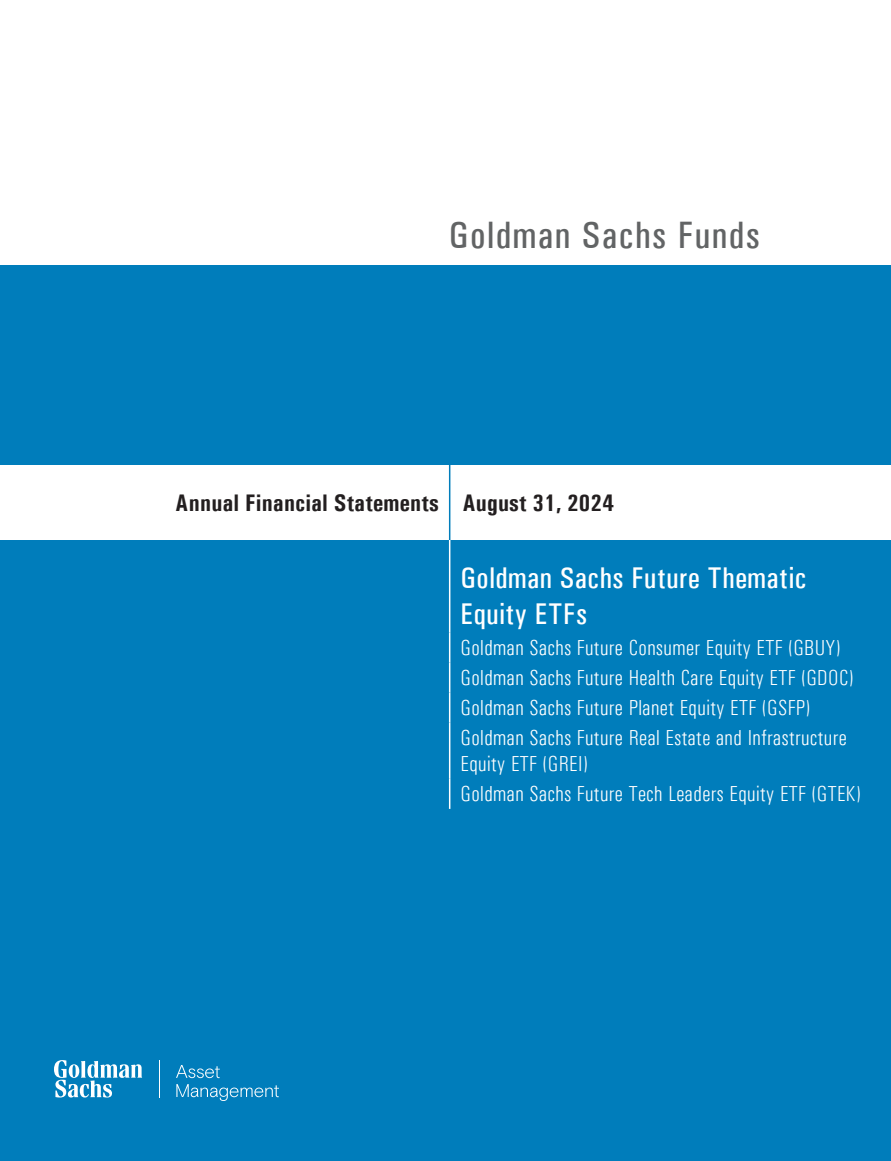
<style>
.page{position:relative;width:891px;height:1161px;background:#fff}
.page>*{position:absolute;margin:0;border:0;box-sizing:border-box;transform-origin:0 0}
.t1{font:500 condensed 38.25px "Univers";letter-spacing:.04em;color:#626465}
.FamilyName{font:500 condensed 30px "Univers";letter-spacing:.02em;color:#fff}
.t2{font:700 condensed 24px "Univers";letter-spacing:.01em;color:#231f20}
.FundName{font:300 condensed 21.75px "Univers";letter-spacing:.02em;color:#fff}
</style>
<div class="page">
<div style="left:0;top:265px;width:891px;height:199px;background:#007dbb"></div>
<div style="left:0;top:540px;width:891px;height:621px;background:#007dbb"></div>
<hr style="left:449px;top:464px;width:1px;height:76px;background:#007dbb">
<svg style="left:54px;top:1060px;width:88px;height:38px"></svg>
<hr style="left:159px;top:1060px;width:1px;height:37px;background:#fff">
<svg style="left:176px;top:1065px;width:44px;height:13px"></svg>
<svg style="left:176px;top:1084px;width:103px;height:17px"></svg>
<hr style="left:449px;top:540px;width:1px;height:92px;background:#fff">
<hr style="left:449px;top:632px;width:1px;height:30px;background:#fff">
<hr style="left:449px;top:662px;width:1px;height:31px;background:#fff">
<hr style="left:449px;top:693px;width:1px;height:30px;background:#fff">
<hr style="left:449px;top:723px;width:1px;height:56px;background:#fff">
<hr style="left:449px;top:779px;width:1px;height:30px;background:#fff">
<h1 class="t1" style="left:449px;top:213px;width:313px">Goldman Sachs Funds</h1>
<p class="t2" style="left:175px;top:488px;width:440px">Annual Financial Statements August 31, 2024</p>
<p class="FamilyName" style="left:460px;top:560px;width:347px">Goldman Sachs Future Thematic</p>
<p class="FamilyName" style="left:460px;top:596px;width:128px">Equity ETFs</p>
<p class="FundName" style="left:460px;top:635px;width:382px">Goldman Sachs Future Consumer Equity ETF (GBUY)</p>
<p class="FundName" style="left:460px;top:665px;width:395px">Goldman Sachs Future Health Care Equity ETF (GDOC)</p>
<p class="FundName" style="left:460px;top:695px;width:351px">Goldman Sachs Future Planet Equity ETF (GSFP)</p>
<p class="FundName" style="left:460px;top:725px;width:388px">Goldman Sachs Future Real Estate and Infrastructure</p>
<p class="FundName" style="left:460px;top:751px;width:129px">Equity ETF (GREI)</p>
<p class="FundName" style="left:460px;top:781px;width:402px">Goldman Sachs Future Tech Leaders Equity ETF (GTEK)</p>
</div>
